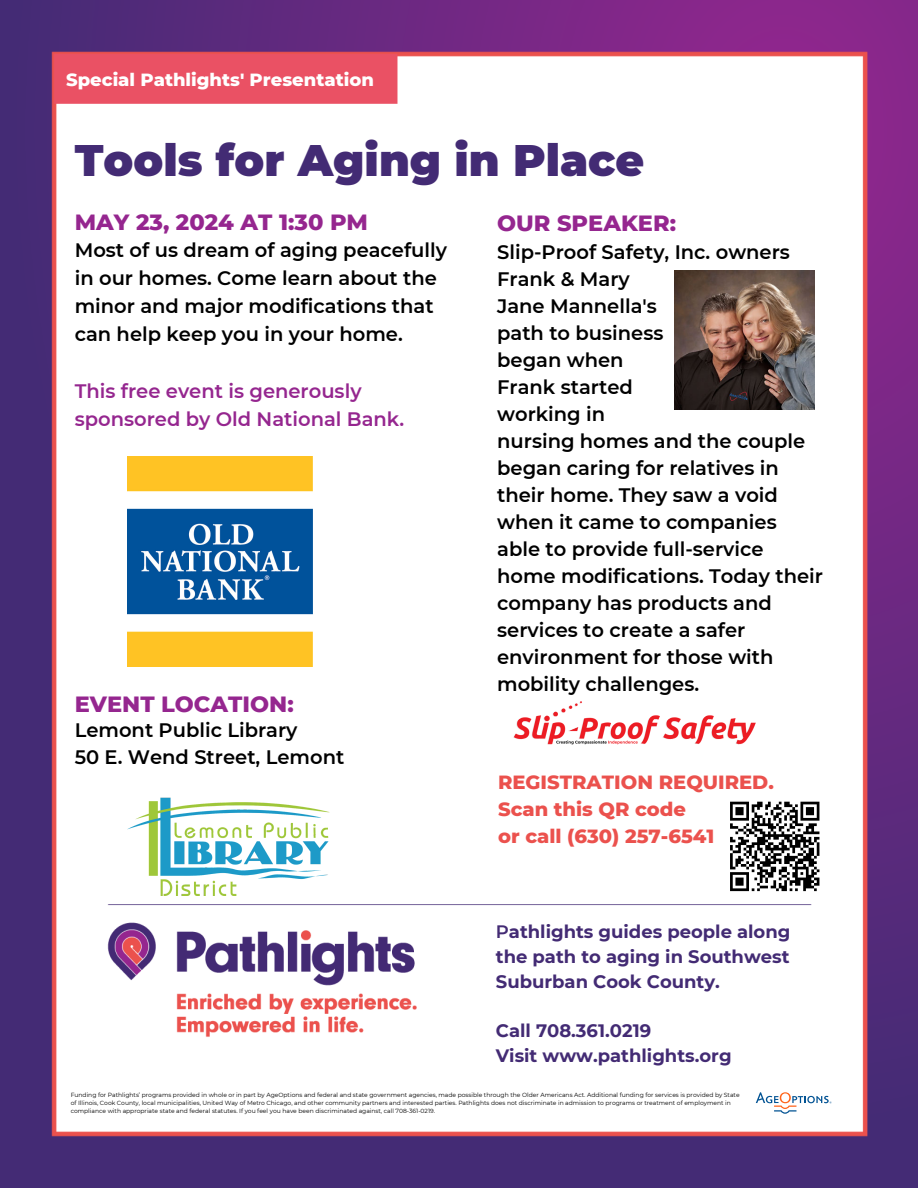
<style>
.page{position:relative;width:918px;height:1188px;background:#fff}
.page>*{position:absolute;margin:0;border:0;box-sizing:border-box;transform-origin:0 0}
.t1{font:900 44.1px "Montserrat";color:#432b74}
.t2{font:800 22.5px "Montserrat";color:#95268f}
.t3{font:600 19.5px/27px "Montserrat";color:#000}
.t4{font:800 19.5px/27px "Montserrat";color:#eb514d}
.t5{font:600 19.5px/28.2px "Montserrat";color:#95268f}
.t6{font:700 18px/24.8px "Montserrat";color:#432b74;text-align:justify}
.t7{font:800 18px "Montserrat";color:#fff}
.t8{font:6px/7.9px "Montserrat";color:#000}
.s1{font-weight:600}
</style>
<div class="page">
<img style="left:0;top:0;width:918px;height:1188px">
<svg style="left:756px;top:1092px;width:75px;height:22px"></svg>
<img style="left:128px;top:457px;width:184px;height:209px">
<img style="left:128px;top:796px;width:203px;height:99px">
<img style="left:496px;top:697px;width:279px;height:59px">
<img style="left:675px;top:270px;width:139px;height:140px">
<div style="left:725px;top:796px;width:100px;height:101px;background:#fff"></div>
<svg style="left:730px;top:801px;width:90px;height:91px"></svg>
<h2 class="t7" style="left:66px;top:68px;width:309px">Special Pathlights' Presentation</h2>
<h2 class="t1" style="left:75px;top:133px;width:571px">Tools for Aging in Place</h2>
<h2 class="t2" style="left:75px;top:208px;width:295px">MAY 23, 2024 AT 1:30 PM</h2>
<h2 class="t3" style="left:75px;top:236px;width:374px;line-height:28.2px">Most of us dream of aging peacefully in our homes. Come learn about the minor and major modifications that can help keep you in your home.</h2>
<p class="t5" style="left:75px;top:377px;width:331px">This free event is generously sponsored by Old National Bank.</p>
<p class="t2" style="left:75px;top:690px;width:220px">EVENT LOCATION:</p>
<p class="t3" style="left:75px;top:717px;width:271px">Lemont Public Library<br>50 E. Wend Street, Lemont</p>
<h2 class="t2" style="left:497px;top:209px;width:180px">OUR SPEAKER:</h2>
<h2 class="t3" style="left:497px;top:239px;width:327px">Slip-Proof Safety, Inc. owners<br>Frank &amp; Mary<br>Jane Mannella's<br>path to business<br>began when<br>Frank started<br>working in<br>nursing homes and the couple began caring for relatives in their home. They saw a void when it came to companies able to provide full-service home modifications. Today their company has products and services to create a safer environment for those with mobility challenges.</h2>
<p class="t4" style="left:498px;top:769px;width:277px">REGISTRATION REQUIRED.<br>Scan this QR code<br>or call (630) 257-6541</p>
<p class="t6" style="left:496px;top:919px;width:296px"><span class="s1">P</span>athlights guides people along the path to aging in Southwest Suburban Cook County.</p>
<h2 class="t6" style="left:496px;top:1018px;width:237px">Call 708.361.0219<br>Visit www.pathlights.org</h2>
<p class="t8" style="left:71px;top:1091px;width:670px">Funding for Pathlights’ programs provided in whole or in part by AgeOptions and federal and state government agencies, made possible through the Older Americans Act. Additional funding for services is provided by State of Illinois, Cook County, local municipalities, United Way of Metro Chicago, and other community partners and interested parties. Pathlights does not discriminate in admission to programs or treatment of employment in compliance with appropriate state and federal statutes. If you feel you have been discriminated against, call 708-361-0219.</p>
</div>
